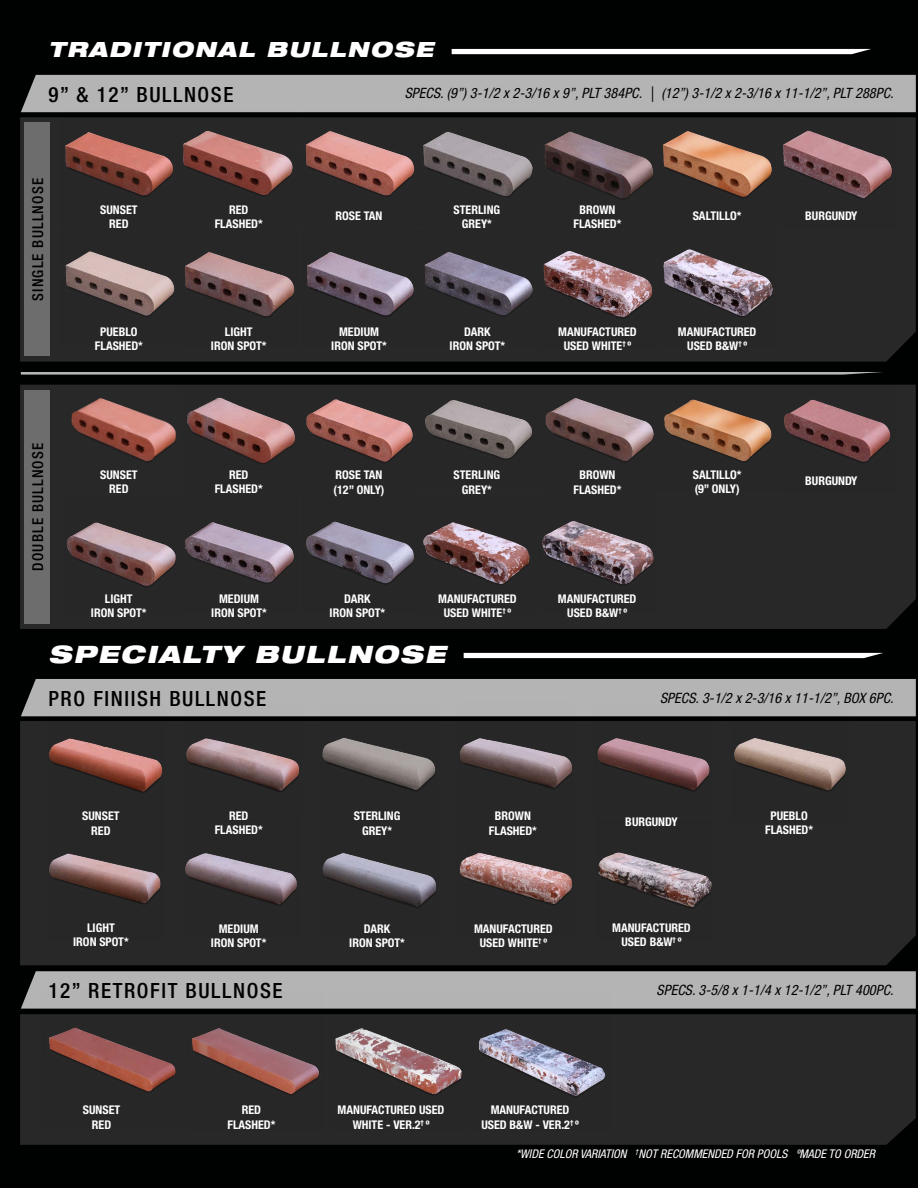
<style>
.page{position:relative;width:918px;height:1188px;background:#000101}
.page>*{position:absolute;margin:0;border:0;box-sizing:border-box;transform-origin:0 0}
.t1{font:italic 900 expanded 24px "Helvetica Neue LT Std";letter-spacing:.075em;color:#fff}
.t2{font:500 condensed 21px "Helvetica Neue LT Std";letter-spacing:.075em;color:#000}
.t3{font:italic 900 expanded 21px "Helvetica Neue LT Std";letter-spacing:.075em;color:#fff}
.t4{font:500 condensed 15px "Helvetica Neue LT Std";letter-spacing:.075em;color:#000}
.t5{font:italic condensed 14.25px "Helvetica Neue LT Std";letter-spacing:.005em;color:#000}
.t6{font:700 condensed 12px/14.2px "Helvetica Neue LT Std";color:#fff;text-align:center}
.t7{font:italic condensed 12px "Helvetica Neue LT Std";color:#fff}
</style>
<div class="page">
<div style="left:20px;top:385px;width:896px;height:244px;background:#292829"></div>
<div style="left:20px;top:117px;width:896px;height:245px;background:#292829"></div>
<div style="left:20px;top:1014px;width:896px;height:131px;background:#292829"></div>
<div style="left:21px;top:971px;width:895px;height:38px;background:#b4b4b4"></div>
<img style="left:472px;top:992px;width:138px;height:138px">
<img style="left:329px;top:992px;width:139px;height:138px">
<img style="left:186px;top:992px;width:139px;height:138px">
<img style="left:43px;top:989px;width:138px;height:138px">
<div style="left:464px;top:653px;width:419px;height:5px;background:#fff"></div>
<div style="left:20px;top:721px;width:896px;height:244px;background:#292829"></div>
<div style="left:21px;top:679px;width:895px;height:37px;background:#b4b4b4"></div>
<img style="left:320px;top:703px;width:118px;height:234px">
<img style="left:182px;top:819px;width:118px;height:118px">
<img style="left:46px;top:704px;width:119px;height:235px">
<img style="left:596px;top:822px;width:118px;height:117px">
<img style="left:458px;top:701px;width:117px;height:233px">
<img style="left:731px;top:705px;width:118px;height:118px">
<img style="left:595px;top:706px;width:117px;height:117px">
<img style="left:184px;top:704px;width:118px;height:118px">
<div style="left:452px;top:49px;width:419px;height:5px;background:#fff"></div>
<div style="left:21px;top:75px;width:895px;height:37px;background:#b4b4b4"></div>
<img style="left:659px;top:229px;width:117px;height:118px">
<img style="left:538px;top:231px;width:118px;height:117px">
<img style="left:778px;top:110px;width:118px;height:117px">
<img style="left:658px;top:110px;width:117px;height:117px">
<img style="left:539px;top:111px;width:117px;height:117px">
<img style="left:301px;top:108px;width:235px;height:118px">
<img style="left:179px;top:108px;width:117px;height:118px">
<img style="left:60px;top:108px;width:117px;height:118px">
<img style="left:301px;top:229px;width:235px;height:118px">
<img style="left:181px;top:229px;width:117px;height:118px">
<img style="left:61px;top:228px;width:117px;height:117px">
<img style="left:778px;top:384px;width:118px;height:107px">
<img style="left:659px;top:384px;width:117px;height:107px">
<img style="left:540px;top:384px;width:117px;height:107px">
<img style="left:420px;top:384px;width:117px;height:105px">
<img style="left:182px;top:384px;width:236px;height:108px">
<img style="left:64px;top:384px;width:119px;height:103px">
<img style="left:301px;top:495px;width:118px;height:118px">
<img style="left:180px;top:495px;width:118px;height:118px">
<img style="left:62px;top:497px;width:118px;height:118px">
<img style="left:539px;top:495px;width:117px;height:118px">
<img style="left:417px;top:497px;width:118px;height:118px">
<svg style="left:21px;top:372px;width:861px;height:3px;background:#999"></svg>
<div style="left:25px;top:123px;width:25px;height:233px;background:#6e6d6e"></div>
<div style="left:25px;top:390px;width:25px;height:234px;background:#6e6d6e"></div>
<h2 class="t3" style="left:49px;top:35px;width:386px">TRADITIONAL BULLNOSE</h2>
<h2 class="t2" style="left:49px;top:82px;width:186px">9” &amp; 12” BULLNOSE</h2>
<p class="t5" style="left:405px;top:85px;width:490px">SPECS. (9”) 3-1/2 x 2-3/16 x 9”, PLT 384PC. | (12”) 3-1/2 x 2-3/16 x 11-1/2”, PLT 288PC.</p>
<p class="t4" style="left:29px;top:301px;width:124px;rotate:-90deg">SINGLE BULLNOSE</p>
<p class="t4" style="left:29px;top:571px;width:129px;rotate:-90deg">DOUBLE BULLNOSE</p>
<p class="t6" style="left:100px;top:202px;width:39px">SUNSET<br>RED</p>
<p class="t6" style="left:336px;top:209px;width:48px">ROSE TAN</p>
<p class="t6" style="left:573px;top:202px;width:50px">BROWN<br>FLASHED*</p>
<p class="t6" style="left:693px;top:208px;width:50px">SALTILLO*</p>
<p class="t6" style="left:805px;top:208px;width:54px">BURGUNDY</p>
<p class="t6" style="left:215px;top:202px;width:50px">RED<br>FLASHED*</p>
<p class="t6" style="left:454px;top:202px;width:48px">STERLING<br>GREY*</p>
<p class="t6" style="left:95px;top:324px;width:50px">PUEBLO<br>FLASHED*</p>
<p class="t6" style="left:211px;top:324px;width:57px">LIGHT<br>IRON SPOT*</p>
<p class="t6" style="left:331px;top:324px;width:57px">MEDIUM<br>IRON SPOT*</p>
<p class="t6" style="left:450px;top:324px;width:57px">DARK<br>IRON SPOT*</p>
<p class="t6" style="left:558px;top:324px;width:80px">MANUFACTURED<br>USED WHITE<sup>†</sup> º</p>
<p class="t6" style="left:678px;top:324px;width:80px">MANUFACTURED<br>USED B&amp;W<sup>†</sup> º</p>
<p class="t6" style="left:100px;top:467px;width:39px">SUNSET<br>RED</p>
<p class="t6" style="left:334px;top:468px;width:52px;text-align:left">ROSE TAN (12” ONLY)</p>
<p class="t6" style="left:573px;top:468px;width:50px">BROWN<br>FLASHED*</p>
<p class="t6" style="left:693px;top:467px;width:50px;text-align:left">SALTILLO* (9” ONLY)</p>
<p class="t6" style="left:805px;top:474px;width:54px">BURGUNDY</p>
<p class="t6" style="left:215px;top:467px;width:50px">RED<br>FLASHED*</p>
<p class="t6" style="left:454px;top:468px;width:48px">STERLING<br>GREY*</p>
<p class="t6" style="left:91px;top:591px;width:57px">LIGHT<br>IRON SPOT*</p>
<p class="t6" style="left:211px;top:591px;width:57px">MEDIUM<br>IRON SPOT*</p>
<p class="t6" style="left:330px;top:591px;width:57px">DARK<br>IRON SPOT*</p>
<p class="t6" style="left:438px;top:591px;width:80px">MANUFACTURED<br>USED WHITE<sup>†</sup> º</p>
<p class="t6" style="left:558px;top:591px;width:80px">MANUFACTURED<br>USED B&amp;W<sup>†</sup> º</p>
<h1 class="t1" style="left:49px;top:638px;width:398px">SPECIALTY BULLNOSE</h1>
<h2 class="t2" style="left:49px;top:686px;width:219px">PRO FINIISH BULLNOSE</h2>
<p class="t5" style="left:660px;top:689px;width:235px">SPECS. 3-1/2 x 2-3/16 x 11-1/2”, BOX 6PC.</p>
<p class="t6" style="left:82px;top:809px;width:39px">SUNSET<br>RED</p>
<p class="t6" style="left:215px;top:808px;width:50px">RED<br>FLASHED*</p>
<p class="t6" style="left:489px;top:809px;width:50px">BROWN<br>FLASHED*</p>
<p class="t6" style="left:354px;top:809px;width:48px">STERLING<br>GREY*</p>
<p class="t6" style="left:625px;top:815px;width:54px">BURGUNDY</p>
<p class="t6" style="left:765px;top:808px;width:50px">PUEBLO<br>FLASHED*</p>
<p class="t6" style="left:73px;top:921px;width:57px">LIGHT<br>IRON SPOT*</p>
<p class="t6" style="left:211px;top:921px;width:57px">MEDIUM<br>IRON SPOT*</p>
<p class="t6" style="left:349px;top:921px;width:57px">DARK<br>IRON SPOT*</p>
<p class="t6" style="left:474px;top:921px;width:80px">MANUFACTURED<br>USED WHITE<sup>†</sup> º</p>
<p class="t6" style="left:612px;top:921px;width:80px">MANUFACTURED<br>USED B&amp;W<sup>†</sup> º</p>
<h2 class="t2" style="left:49px;top:978px;width:236px">12” RETROFIT BULLNOSE</h2>
<p class="t5" style="left:657px;top:982px;width:239px">SPECS. 3-5/8 x 1-1/4 x 12-1/2”, PLT 400PC.</p>
<p class="t6" style="left:83px;top:1103px;width:39px">SUNSET<br>RED</p>
<p class="t6" style="left:228px;top:1103px;width:50px">RED<br>FLASHED*</p>
<p class="t6" style="left:481px;top:1103px;width:99px">MANUFACTURED<br>USED B&amp;W - VER.2<sup>†</sup> º</p>
<p class="t6" style="left:338px;top:1103px;width:108px">MANUFACTURED USED<br>WHITE - VER.2<sup>†</sup> º</p>
<p class="t7" style="left:516px;top:1147px;width:361px">*WIDE COLOR VARIATION <sup>†</sup>NOT RECOMMENDED FOR POOLS ºMADE TO ORDER</p>
</div>
